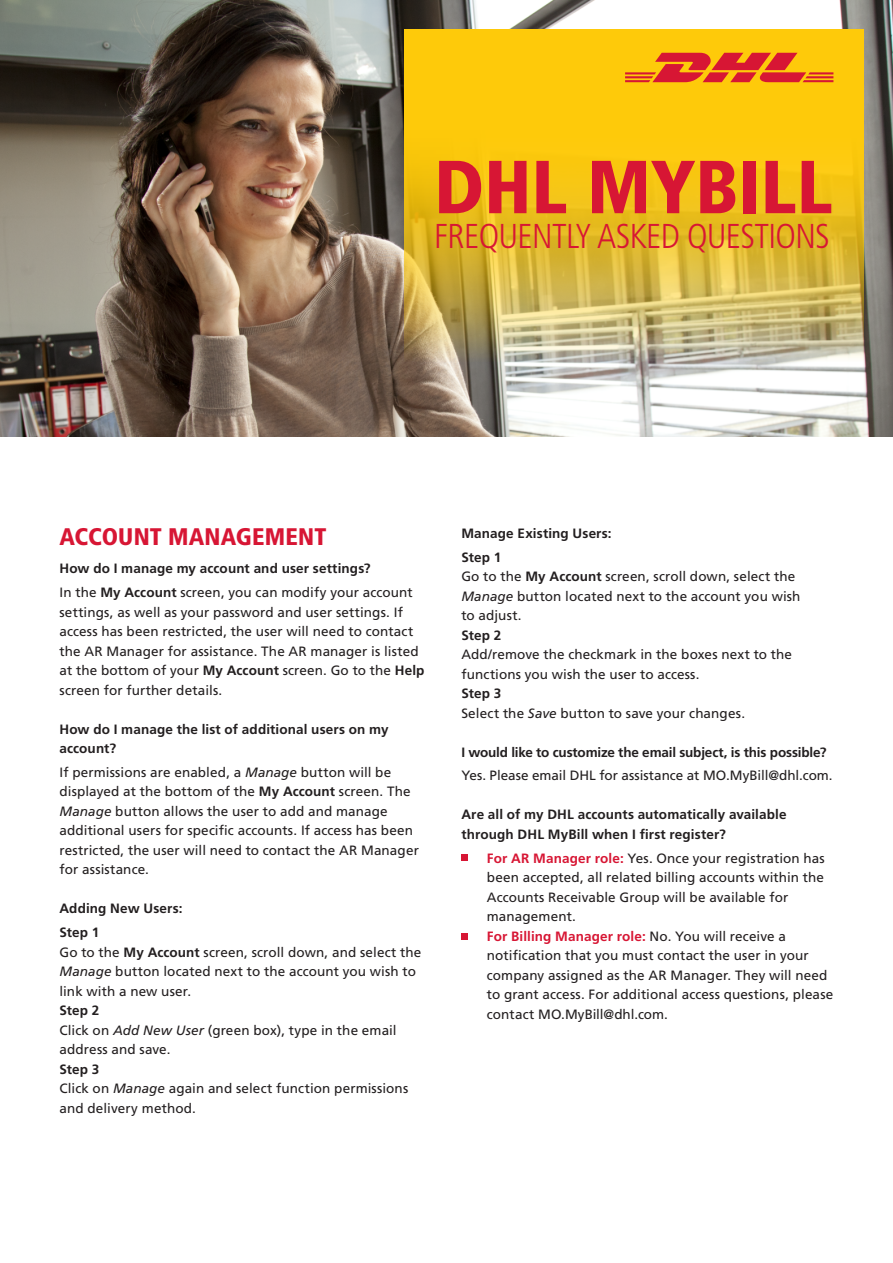
<style>
.page{position:relative;width:893px;height:1263px;background:#fff}
.page>*{position:absolute;margin:0;border:0;box-sizing:border-box;transform-origin:0 0}
.t1{font:900 condensed 75px "Frutiger LT Std";color:#d71634}
.t2{font:300 condensed 34.5px "Frutiger LT Std";letter-spacing:-.02em;color:#d71634}
.t3{font:900 condensed 24px "Frutiger LT Std";letter-spacing:.01em;color:#d71634}
.t4{font:13.5px/19.5px "Frutiger LT Std";letter-spacing:.01em;color:#231f20}
.t5{font:700 13.5px/23.7px "Frutiger LT Std";letter-spacing:.01em;color:#231f20}
.t6{font:700 13.5px "Frutiger LT Std";letter-spacing:-.01em;color:#231f20}
.s1{font-weight:400}
.s2{font-weight:700}
.s3{font-style:italic}
.s4{font-weight:700;color:#d71634}
</style>
<div class="page">
<img style="left:0;top:0;width:893px;height:437px">
<div style="left:461px;top:854px;width:7px;height:7px;background:#d71634"></div>
<div style="left:461px;top:933px;width:7px;height:7px;background:#d71634"></div>
<div style="left:404px;top:30px;width:459px;height:67px;background:#feca0a"></div>
<img style="left:404px;top:97px;width:459px;height:280px">
<svg style="left:625px;top:53px;width:208px;height:29px"></svg>
<h1 class="t1" style="left:434px;top:142px;width:400px">DHL MYBILL</h1>
<h2 class="t2" style="left:434px;top:216px;width:397px">FREQUENTLY ASKED QUESTIONS</h2>
<h3 class="t3" style="left:60px;top:523px;width:268px">ACCOUNT MANAGEMENT</h3>
<p class="t5" style="left:60px;top:557px;width:355px">How do I manage my account and user settings?<br><span class="s1">In the</span> My Account <span class="s1">screen, you can modify your account</span></p>
<p class="t4" style="left:60px;top:602px;width:366px">settings, as well as your password and user settings. If access has been restricted, the user will need to contact the AR Manager for assistance. The AR manager is listed at the bottom of your <span class="s2">My Account</span> screen. Go to the <span class="s2">Help </span>screen for further details.</p>
<p class="t5" style="left:60px;top:719px;width:331px;line-height:19.5px">How do I manage the list of additional users on my account?</p>
<p class="t4" style="left:60px;top:762px;width:361px">If permissions are enabled, a <span class="s3">Manage</span> button will be displayed at the bottom of the <span class="s2">My Account</span> screen. The <span class="s3">Manage</span> button allows the user to add and manage additional users for specific accounts. If access has been restricted, the user will need to contact the AR Manager for assistance.</p>
<p class="t5" style="left:60px;top:897px;width:125px">Adding New Users:<br>Step 1</p>
<p class="t4" style="left:60px;top:942px;width:363px">Go to the <span class="s2">My Account</span> screen, scroll down, and select the<br><span class="s3">Manage</span> button located next to the account you wish to link with a new user.</p>
<p class="t4" style="left:60px;top:1001px;width:339px"><span class="s2">Step 2<br></span>Click on <span class="s3">Add New User</span> (green box), type in the email address and save.</p>
<p class="t4" style="left:60px;top:1059px;width:350px"><span class="s2">Step 3<br></span>Click on <span class="s3">Manage</span> again and select function permissions and delivery method.</p>
<p class="t5" style="left:461px;top:521px;width:152px">Manage Existing Users:<br>Step 1</p>
<p class="t4" style="left:461px;top:567px;width:341px">Go to the <span class="s2">My Account</span> screen, scroll down, select the<br><span class="s3">Manage</span> button located next to the account you wish to adjust.</p>
<p class="t5" style="left:461px;top:623px;width:41px">Step 2</p>
<p class="t4" style="left:461px;top:645px;width:332px">Add/remove the checkmark in the boxes next to the functions you wish the user to access.</p>
<p class="t4" style="left:461px;top:684px;width:285px"><span class="s2">Step 3<br></span>Select the <span class="s3">Save</span> button to save your changes.</p>
<p class="t6" style="left:461px;top:744px;width:367px">I would like to customize the email subject, is this possible?</p>
<p class="t4" style="left:461px;top:766px;width:373px">Yes. Please email DHL for assistance at MO.MyBill@dhl.com.</p>
<p class="t5" style="left:461px;top:805px;width:327px;line-height:19.5px">Are all of my DHL accounts automatically available through DHL MyBill when I first register?</p>
<p class="t4" style="left:487px;top:848px;width:348px"><span class="s4">For AR Manager role:</span> Yes. Once your registration has been accepted, all related billing accounts within the Accounts Receivable Group will be available for management.<br><span class="s4">For Billing Manager role:</span> No. You will receive a notification that you must contact the user in your company assigned as the AR Manager. They will need to grant access. For additional access questions, please contact MO.MyBill@dhl.com.</p>
</div>
